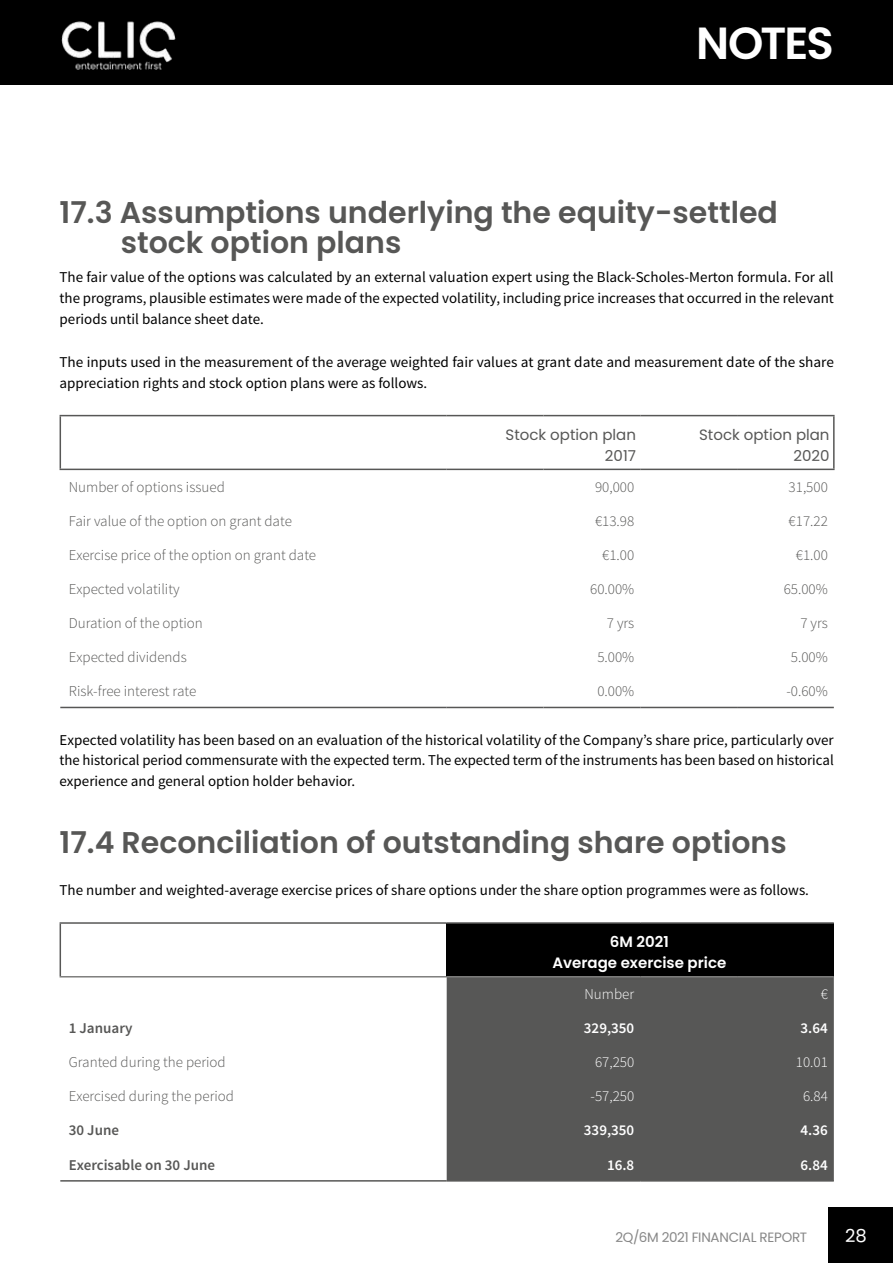
<style>
.page{position:relative;width:893px;height:1263px;background:#fff}
.page>*{position:absolute;margin:0;border:0;box-sizing:border-box;transform-origin:0 0}
.t1{font:600 45px "Poppins";letter-spacing:-.045em;color:#fff}
.t2{font:600 30px/30px "Poppins";color:#575756}
.t3{font:18px "Poppins";color:#fff}
.t4{font:15px/21px "Source Sans Pro";color:#000;text-align:justify}
.t5{font:300 15px "Source Sans Pro";color:#575756}
.t6{font:15px/21px "Poppins";color:#575756;text-align:right}
.t7{font:600 15px "Source Sans Pro";color:#575756}
.t8{font:600 15px "Source Sans Pro";color:#fff}
.t9{font:300 15px "Source Sans Pro";color:#fff}
.t10{font:600 15px/21px "Poppins";color:#fff;text-align:center}
.t11{font:13.5px "Poppins";letter-spacing:-.025em;color:#878787}
.s1{font-weight:600;color:#fff}
</style>
<div class="page">
<hr style="left:60px;top:415px;width:386px;height:1px;background:#575756">
<hr style="left:60px;top:416px;width:1px;height:53px;background:#575756">
<hr style="left:60px;top:469px;width:386px;height:1px;background:#575756">
<hr style="left:446px;top:415px;width:97px;height:1px;background:#575756">
<hr style="left:543px;top:415px;width:97px;height:1px;background:#575756">
<hr style="left:640px;top:415px;width:97px;height:1px;background:#575756">
<hr style="left:737px;top:415px;width:97px;height:1px;background:#575756">
<hr style="left:833px;top:416px;width:1px;height:53px;background:#575756">
<hr style="left:446px;top:469px;width:97px;height:1px;background:#575756">
<hr style="left:543px;top:469px;width:97px;height:1px;background:#575756">
<hr style="left:640px;top:469px;width:97px;height:1px;background:#575756">
<hr style="left:737px;top:469px;width:97px;height:1px;background:#575756">
<hr style="left:60px;top:707px;width:386px;height:1px;background:#575756">
<hr style="left:446px;top:707px;width:97px;height:1px;background:#575756">
<hr style="left:543px;top:707px;width:97px;height:1px;background:#575756">
<hr style="left:640px;top:707px;width:97px;height:1px;background:#575756">
<hr style="left:737px;top:707px;width:96px;height:1px;background:#575756">
<div style="left:446px;top:923px;width:387px;height:54px;background:#000"></div>
<div style="left:446px;top:978px;width:387px;height:202px;background:#575756"></div>
<hr style="left:60px;top:1180px;width:386px;height:2px;background:#575756">
<hr style="left:446px;top:1180px;width:194px;height:2px;background:#575756">
<hr style="left:640px;top:1180px;width:97px;height:2px;background:#575756">
<hr style="left:737px;top:1180px;width:96px;height:2px;background:#575756">
<hr style="left:60px;top:922px;width:386px;height:2px;background:#575756">
<hr style="left:60px;top:924px;width:1px;height:52px;background:#575756">
<hr style="left:60px;top:976px;width:386px;height:2px;background:#7e7e7d">
<hr style="left:446px;top:922px;width:194px;height:2px;background:#575756">
<hr style="left:640px;top:922px;width:97px;height:2px;background:#575756">
<hr style="left:737px;top:922px;width:96px;height:2px;background:#575756">
<hr style="left:446px;top:976px;width:194px;height:2px;background:#7e7e7d">
<hr style="left:640px;top:976px;width:97px;height:2px;background:#7e7e7d">
<hr style="left:737px;top:976px;width:96px;height:2px;background:#7e7e7d">
<div style="left:0;top:0;width:892px;height:85px;background:#000"></div>
<div style="left:827px;top:1207px;width:65px;height:56px;background:#000"></div>
<img style="left:61px;top:21px;width:114px;height:48px">
<h1 class="t1" style="left:696px;top:25px;width:139px">NOTES</h1>
<h2 class="t2" style="left:121px;top:201px;width:658px;text-indent:-61px">17.3 Assumptions underlying the equity-settled stock option plans</h2>
<p class="t4" style="left:60px;top:268px;width:775px">The fair value of the options was calculated by an external valuation expert using the Black-Scholes-Merton formula. For all the programs, plausible estimates were made of the expected volatility, including price increases that occurred in the relevant periods until balance sheet date.</p>
<p class="t4" style="left:60px;top:352px;width:775px">The inputs used in the measurement of the average weighted fair values at grant date and measurement date of the share appreciation rights and stock option plans were as follows.</p>
<p class="t6" style="left:482px;top:426px;width:156px"><span class="s1">201</span>Stock option plan<br>2017</p>
<p class="t6" style="left:675px;top:426px;width:156px"><span class="s1">201</span>Stock option plan<br>2020</p>
<p class="t5" style="left:69px;top:481px;width:157px">Number of options issued</p>
<p class="t5" style="left:595px;top:481px;width:41px">90,000</p>
<p class="t5" style="left:788px;top:481px;width:41px">31,500</p>
<p class="t5" style="left:69px;top:515px;width:224px">Fair value of the option on grant date</p>
<p class="t5" style="left:595px;top:515px;width:41px">€13.98</p>
<p class="t5" style="left:788px;top:515px;width:41px">€17.22</p>
<p class="t5" style="left:69px;top:549px;width:249px">Exercise price of the option on grant date</p>
<p class="t5" style="left:602px;top:549px;width:34px">€1.00</p>
<p class="t5" style="left:795px;top:549px;width:34px">€1.00</p>
<p class="t5" style="left:69px;top:583px;width:112px">Expected volatility</p>
<p class="t5" style="left:590px;top:583px;width:46px">60.00%</p>
<p class="t5" style="left:783px;top:583px;width:46px">65.00%</p>
<p class="t5" style="left:69px;top:617px;width:136px">Duration of the option</p>
<p class="t5" style="left:607px;top:617px;width:29px">7 yrs</p>
<p class="t5" style="left:800px;top:617px;width:29px">7 yrs</p>
<p class="t5" style="left:69px;top:651px;width:119px">Expected dividends</p>
<p class="t5" style="left:597px;top:651px;width:38px">5.00%</p>
<p class="t5" style="left:790px;top:651px;width:38px">5.00%</p>
<p class="t5" style="left:69px;top:685px;width:129px">Risk-free interest rate</p>
<p class="t5" style="left:597px;top:685px;width:38px">0.00%</p>
<p class="t5" style="left:786px;top:685px;width:43px">-0.60%</p>
<p class="t4" style="left:60px;top:730px;width:775px">Expected volatility has been based on an evaluation of the historical volatility of the Company’s share price, particularly over the historical period commensurate with the expected term. The expected term of the instruments has been based on historical experience and general option holder behavior.</p>
<h2 class="t2" style="left:60px;top:831px;width:728px">17.4 Reconciliation of outstanding share options</h2>
<p class="t4" style="left:60px;top:881px;width:751px">The number and weighted-average exercise prices of share options under the share option programmes were as follows.</p>
<p class="t10" style="left:552px;top:933px;width:175px">6M 2021<br>Average exercise price</p>
<p class="t9" style="left:584px;top:989px;width:51px">Number</p>
<p class="t9" style="left:820px;top:989px;width:9px">€</p>
<p class="t7" style="left:69px;top:1023px;width:65px">1 January</p>
<p class="t8" style="left:584px;top:1023px;width:52px">329,350</p>
<p class="t8" style="left:800px;top:1023px;width:29px">3.64</p>
<p class="t5" style="left:69px;top:1057px;width:158px">Granted during the period</p>
<p class="t9" style="left:595px;top:1057px;width:41px">67,250</p>
<p class="t9" style="left:795px;top:1057px;width:34px">10.01</p>
<p class="t5" style="left:69px;top:1091px;width:167px">Exercised during the period</p>
<p class="t9" style="left:590px;top:1091px;width:45px">-57,250</p>
<p class="t9" style="left:803px;top:1091px;width:26px">6.84</p>
<p class="t7" style="left:69px;top:1125px;width:52px">30 June</p>
<p class="t8" style="left:584px;top:1125px;width:52px">339,350</p>
<p class="t8" style="left:800px;top:1125px;width:29px">4.36</p>
<p class="t7" style="left:69px;top:1159px;width:148px">Exercisable on 30 June</p>
<p class="t8" style="left:607px;top:1159px;width:29px">16.8</p>
<p class="t8" style="left:800px;top:1159px;width:29px">6.84</p>
<p class="t11" style="left:615px;top:1232px;width:193px">2Q/6M 2021 FINANCIAL REPORT</p>
<p class="t3" style="left:845px;top:1228px;width:23px">28</p>
</div>
